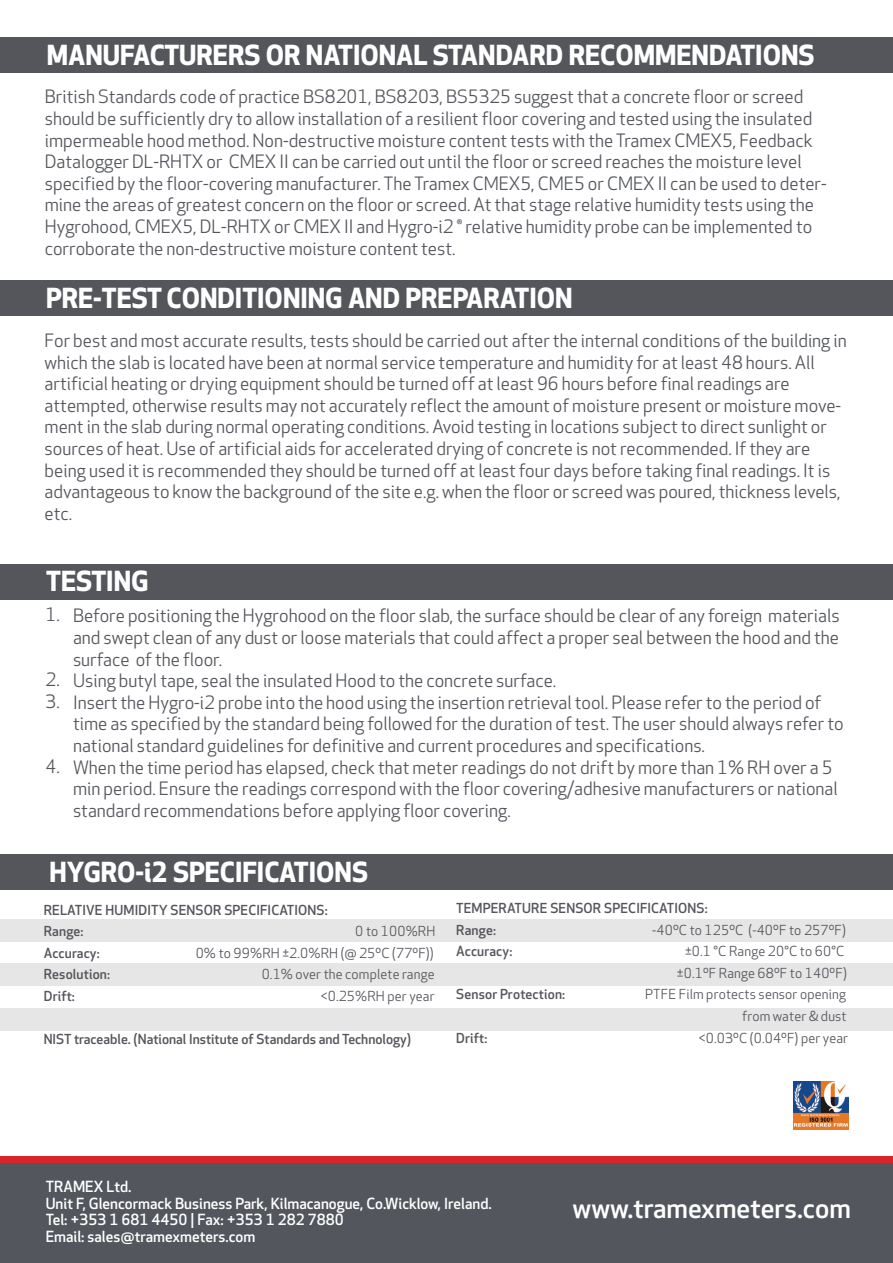
<style>
.page{position:relative;width:893px;height:1263px;background:#fff}
.page>*{position:absolute;margin:0;border:0;box-sizing:border-box;transform-origin:0 0}
.t1{font:700 27px "Apex New";color:#fff}
.t2{font:500 27px "Apex New";color:#fff}
.t3{font:18px/21.6px "Apex New";color:#54565c}
.t4{font:500 15px/16.5px "Apex New";color:#fff}
.t5{font:13.5px/21.6px "Apex New";letter-spacing:.01em;color:#54565c;text-align:center}
.t6{font:500 13.5px/21.6px "Apex New";letter-spacing:.01em;color:#54565c}
</style>
<div class="page">
<div style="left:0;top:1163px;width:893px;height:100px;background:#54565d"></div>
<div style="left:0;top:1156px;width:893px;height:7px;background:#da2328"></div>
<div style="left:0;top:38px;width:893px;height:35px;background:#54565c"></div>
<div style="left:0;top:280px;width:893px;height:36px;background:#54565c"></div>
<div style="left:0;top:564px;width:893px;height:35px;background:#54565c"></div>
<img style="left:793px;top:1081px;width:56px;height:49px">
<div style="left:0;top:854px;width:893px;height:36px;background:#54565c"></div>
<div style="left:0;top:919px;width:893px;height:22px;background:#e6e6e6"></div>
<div style="left:0;top:964px;width:893px;height:22px;background:#e6e6e6"></div>
<div style="left:0;top:1008px;width:893px;height:22px;background:#e6e6e6"></div>
<h1 class="t1" style="left:47px;top:40px;width:769px">MANUFACTURERS OR NATIONAL STANDARD RECOMMENDATIONS</h1>
<p class="t3" style="left:45px;top:87px;width:783px">British Standards code of practice BS8201, BS8203, BS5325 suggest that a concrete floor or screed should be sufficiently dry to allow installation of a resilient floor covering and tested using the insulated impermeable hood method. Non-destructive moisture content tests with the Tramex CMEX5, Feedback Datalogger DL-RHTX or CMEX II can be carried out until the floor or screed reaches the moisture level specified by the floor-covering manufacturer. The Tramex CMEX5, CME5 or CMEX II can be used to deter&shy;mine the areas of greatest concern on the floor or screed. At that stage relative humidity tests using the Hygrohood, CMEX5, DL-RHTX or CMEX II and Hygro-i2 ® relative humidity probe can be implemented to corroborate the non-destructive moisture content test.</p>
<h1 class="t1" style="left:46px;top:282px;width:528px">PRE-TEST CONDITIONING AND PREPARATION</h1>
<p class="t3" style="left:45px;top:330px;width:804px">For best and most accurate results, tests should be carried out after the internal conditions of the building in which the slab is located have been at normal service temperature and humidity for at least 48 hours. All artificial heating or drying equipment should be turned off at least 96 hours before final readings are attempted, otherwise results may not accurately reflect the amount of moisture present or moisture move&shy;ment in the slab during normal operating conditions. Avoid testing in locations subject to direct sunlight or sources of heat. Use of artificial aids for accelerated drying of concrete is not recommended. If they are being used it is recommended they should be turned off at least four days before taking final readings. It is advantageous to know the background of the site e.g. when the floor or screed was poured, thickness levels, etc.</p>
<h1 class="t1" style="left:46px;top:566px;width:104px">TESTING</h1>
<p class="t3" style="left:46px;top:605px;width:16px">1.</p>
<p class="t3" style="left:73px;top:606px;width:772px">Before positioning the Hygrohood on the floor slab, the surface should be clear of any foreign materials and swept clean of any dust or loose materials that could affect a proper seal between the hood and the surface of the floor.<br>Using butyl tape, seal the insulated Hood to the concrete surface.<br>Insert the Hygro-i2 probe into the hood using the insertion retrieval tool. Please refer to the period of time as specified by the standard being followed for the duration of test. The user should always refer to national standard guidelines for definitive and current procedures and specifications.<br>When the time period has elapsed, check that meter readings do not drift by more than 1% RH over a 5 min period. Ensure the readings correspond with the floor covering/adhesive manufacturers or national standard recommendations before applying floor covering.</p>
<p class="t3" style="left:46px;top:670px;width:16px">2.<br>3.</p>
<p class="t3" style="left:46px;top:756px;width:16px">4.</p>
<h1 class="t1" style="left:49px;top:856px;width:320px">HYGRO-i2 SPECIFICATIONS</h1>
<p class="t6" style="left:44px;top:899px;width:285px">RELATIVE HUMIDITY SENSOR SPECIFICATIONS:<br>Range:</p>
<p class="t5" style="left:355px;top:921px;width:82px">0 to 100%RH</p>
<p class="t6" style="left:44px;top:942px;width:58px">Accuracy:</p>
<p class="t5" style="left:196px;top:942px;width:239px">0% to 99%RH ±2.0%RH (@ 25ºC (77ºF))</p>
<p class="t6" style="left:44px;top:964px;width:68px">Resolution:</p>
<p class="t5" style="left:262px;top:964px;width:174px">0.1% over the complete range</p>
<p class="t6" style="left:44px;top:986px;width:33px">Drift:</p>
<p class="t5" style="left:321px;top:986px;width:115px">&lt;0.25%RH per year</p>
<p class="t6" style="left:44px;top:1029px;width:369px">NIST traceable. (National Institute of Standards and Technology)</p>
<p class="t6" style="left:456px;top:898px;width:253px">TEMPERATURE SENSOR SPECIFICATIONS:<br>Range:</p>
<p class="t5" style="left:652px;top:919px;width:195px">-40ºC to 125ºC (-40ºF to 257ºF)</p>
<p class="t6" style="left:456px;top:941px;width:58px">Accuracy:</p>
<p class="t5" style="left:677px;top:941px;width:171px">±0.1 °C Range 20°C to 60°C ±0.1ºF Range 68ºF to 140ºF)</p>
<p class="t6" style="left:456px;top:984px;width:110px">Sensor Protection:</p>
<p class="t5" style="left:645px;top:984px;width:203px;text-align:right">PTFE Film protects sensor opening from water &amp; dust</p>
<p class="t6" style="left:456px;top:1027px;width:33px">Drift:</p>
<p class="t5" style="left:699px;top:1027px;width:151px">&lt;0.03ºC (0.04ºF) per year</p>
<p class="t4" style="left:46px;top:1179px;width:448px">TRAMEX Ltd.<br>Unit F, Glencormack Business Park, Kilmacanogue, Co.Wicklow, Ireland.<br>Tel: +353 1 681 4450 | Fax: +353 1 282 7880<br>Email: sales@tramexmeters.com</p>
<h1 class="t2" style="left:572px;top:1192px;width:280px">www.tramexmeters.com</h1>
</div>
